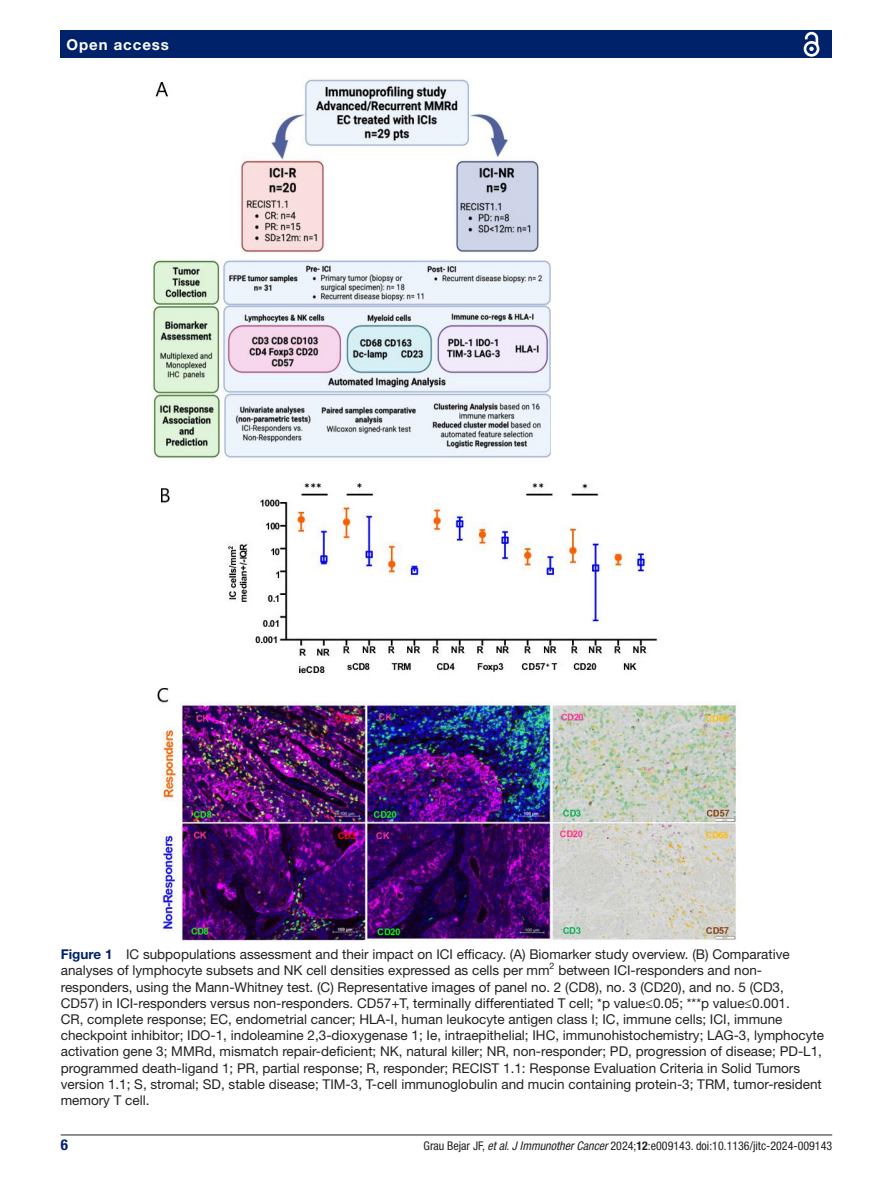
<style>
.page{position:relative;width:893px;height:1191px;background:#fff}
.page>*{position:absolute;margin:0;border:0;box-sizing:border-box;transform-origin:0 0}
.t1{font:700 15px "Helvetica Neue LT Std";letter-spacing:.065em;color:#fff}
.t2{font:700 condensed 15px "Helvetica Neue LT Std";color:#00226b}
.t3{font:13.5px/16.2px "Helvetica Neue LT Std";color:#231f20}
.t4{font:condensed 12px "Helvetica Neue LT Std";color:#231f20}
.t5{font:9px "Helvetica Neue LT Std";color:#231f20}
.s1{font-weight:700;color:#00226b}
.s2{font-style:italic}
.s3{font-weight:700}
</style>
<div class="page">
<hr style="left:61px;top:1134px;width:771px;height:1px;background:#231f20">
<div style="left:61px;top:31px;width:771px;height:27px;background:#00226b"></div>
<svg style="left:803px;top:31px;width:17px;height:26px"></svg>
<img style="left:152px;top:79px;width:587px;height:862px">
<p class="t1" style="left:66px;top:35px;width:104px">Open access</p>
<p class="t3" style="left:61px;top:946px;width:730px"><span class="s1">Figure 1</span> IC subpopulations assessment and their impact on ICI efficacy. (A) Biomarker study overview. (B) Comparative analyses of lymphocyte subsets and NK cell densities expressed as cells per mm</p>
<p class="t5" style="left:550px;top:960px;width:6px">2</p>
<p class="t3" style="left:61px;top:962px;width:765px;text-indent:498px">between ICI-responders and non&shy;responders, using the Mann-Whitney test. (C) Representative images of panel no. 2 (CD8), no. 3 (CD20), and no. 5 (CD3, CD57) in ICI-responders versus non-responders. CD57+T, terminally differentiated T cell; *p value≤0.05; ***p value≤0.001.<br>CR, complete response; EC, endometrial cancer; HLA-I, human leukocyte antigen class I; IC, immune cells; ICI, immune checkpoint inhibitor; IDO-1, indoleamine 2,3-dioxygenase 1; Ie, intraepithelial; IHC, immunohistochemistry; LAG-3, lymphocyte activation gene 3; MMRd, mismatch repair-deficient; NK, natural killer; NR, non-responder; PD, progression of disease; PD-L1, programmed death-ligand 1; PR, partial response; R, responder; RECIST 1.1: Response Evaluation Criteria in Solid Tumors version 1.1; S, stromal; SD, stable disease; TIM-3, T-cell immunoglobulin and mucin containing protein-3; TRM, tumor-resident memory T cell.</p>
<p class="t2" style="left:61px;top:1135px;width:9px">6</p>
<p class="t4" style="left:424px;top:1138px;width:410px">Grau Bejar JF, <span class="s2">et al</span>. <span class="s2">J Immunother Cancer</span> 2024;<span class="s3">12</span>:e009143. doi:10.1136/jitc-2024-009143</p>
</div>
